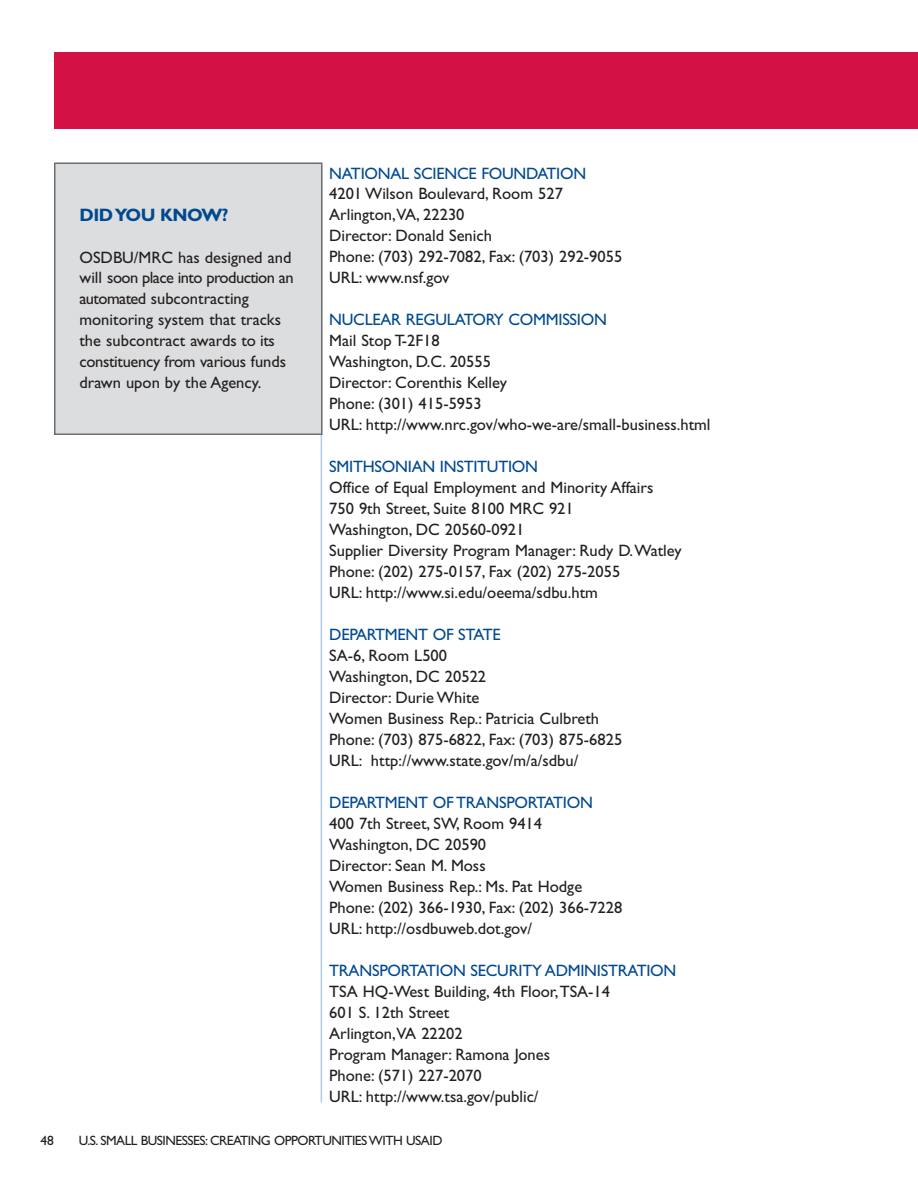
<style>
.page{position:relative;width:918px;height:1188px;background:#fff}
.page>*{position:absolute;margin:0;border:0;box-sizing:border-box;transform-origin:0 0}
.t1{font:700 18px "Gill Sans";letter-spacing:-.03em;color:#004990}
.t2{font:16.5px/21px "Gill Sans";color:#231f20}
.t3{font:16.5px "Gill Sans";letter-spacing:-.015em;color:#004990}
.t4{font:13.5px "Gill Sans";letter-spacing:-.035em;color:#231f20}
</style>
<div class="page">
<hr style="left:321px;top:166px;width:1px;height:936px;background:#b0cbea">
<div style="left:54px;top:52px;width:864px;height:77px;background:#d31145"></div>
<div style="left:55px;top:163px;width:267px;height:271px;background:#dcddde"></div>
<div style="left:54px;top:162px;width:268px;height:273px;border:2px solid #6d6e70"></div>
<p class="t1" style="left:80px;top:208px;width:151px">DID YOU KNOW?</p>
<p class="t2" style="left:80px;top:248px;width:216px">OSDBU/MRC has designed and will soon place into production an automated subcontracting monitoring system that tracks the subcontract awards to its constituency from various funds drawn upon by the Agency.</p>
<p class="t3" style="left:329px;top:167px;width:259px">NATIONAL SCIENCE FOUNDATION</p>
<p class="t2" style="left:329px;top:185px;width:295px">4201 Wilson Boulevard, Room 527<br>Arlington,VA, 22230<br>Director: Donald Senich<br>Phone: (703) 292-7082, Fax: (703) 292-9055<br>URL: www.nsf.gov</p>
<p class="t3" style="left:329px;top:314px;width:279px">NUCLEAR REGULATORY COMMISSION</p>
<p class="t2" style="left:329px;top:332px;width:383px">Mail Stop T-2F18<br>Washington, D.C. 20555<br>Director: Corenthis Kelley<br>Phone: (301) 415-5953<br>URL: http://www.nrc.gov/who-we-are/small-business.html</p>
<p class="t3" style="left:329px;top:461px;width:210px">SMITHSONIAN INSTITUTION</p>
<p class="t2" style="left:329px;top:479px;width:354px">Office of Equal Employment and Minority Affairs 750 9th Street, Suite 8100 MRC 921<br>Washington, DC 20560-0921<br>Supplier Diversity Program Manager: Rudy D.Watley Phone: (202) 275-0157, Fax (202) 275-2055<br>URL: http://www.si.edu/oeema/sdbu.htm</p>
<p class="t3" style="left:329px;top:629px;width:173px">DEPARTMENT OF STATE</p>
<p class="t2" style="left:329px;top:647px;width:295px">SA-6, Room L500<br>Washington, DC 20522<br>Director: Durie White<br>Women Business Rep.: Patricia Culbreth<br>Phone: (703) 875-6822, Fax: (703) 875-6825<br>URL: http://www.state.gov/m/a/sdbu/</p>
<p class="t3" style="left:329px;top:797px;width:265px">DEPARTMENT OF TRANSPORTATION</p>
<p class="t2" style="left:329px;top:815px;width:295px">400 7th Street, SW, Room 9414<br>Washington, DC 20590<br>Director: Sean M. Moss<br>Women Business Rep.: Ms. Pat Hodge<br>Phone: (202) 366-1930, Fax: (202) 366-7228<br>URL: http://osdbuweb.dot.gov/</p>
<p class="t3" style="left:329px;top:965px;width:349px">TRANSPORTATION SECURITY ADMINISTRATION</p>
<p class="t2" style="left:329px;top:983px;width:282px">TSA HQ-West Building, 4th Floor,TSA-14<br>601 S. 12th Street<br>Arlington,VA 22202<br>Program Manager: Ramona Jones<br>Phone: (571) 227-2070<br>URL: http://www.tsa.gov/public/</p>
<p class="t4" style="left:40px;top:1135px;width:15px">48</p>
<p class="t4" style="left:79px;top:1135px;width:365px">U.S. SMALL BUSINESSES: CREATING OPPORTUNITIES WITH USAID</p>
</div>
